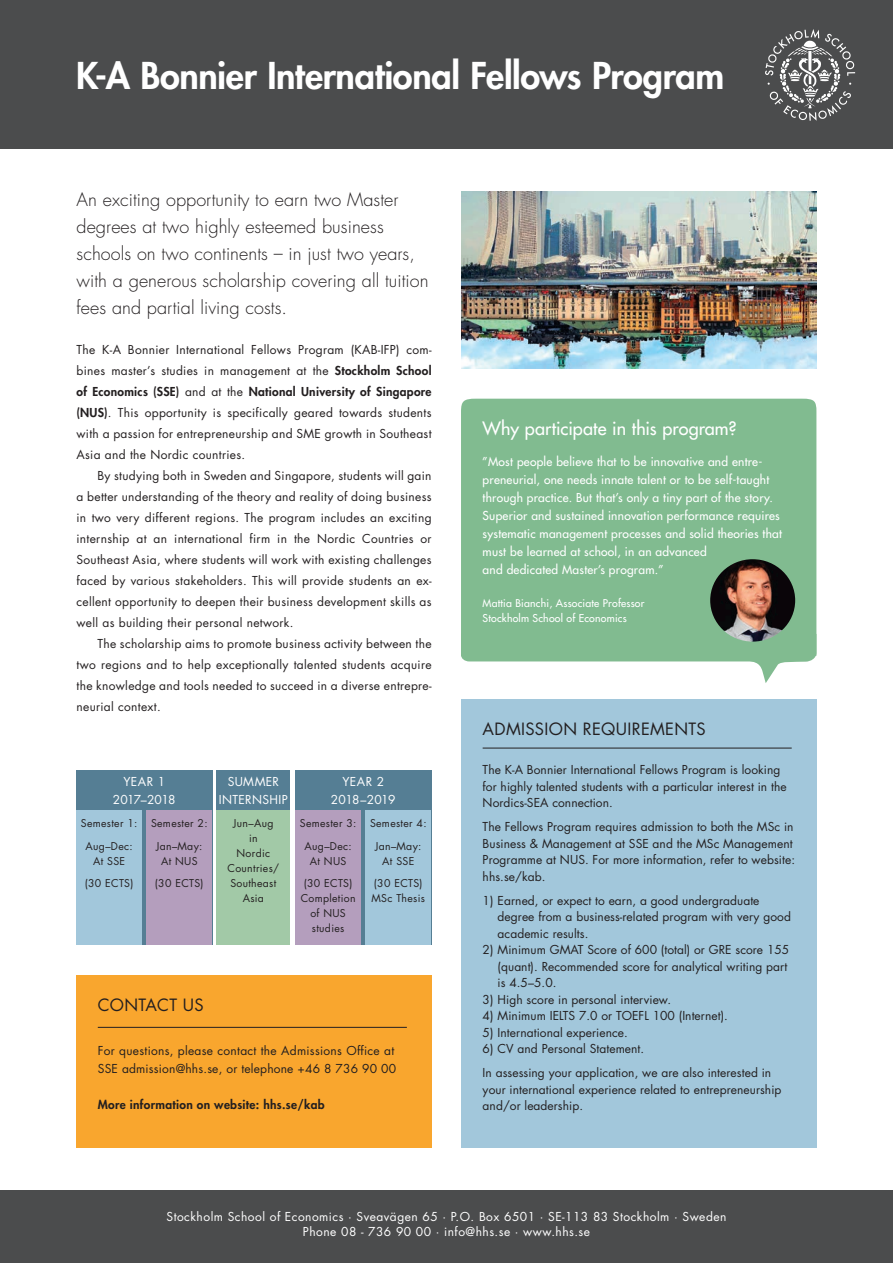
<style>
.page{position:relative;width:893px;height:1263px;background:#fff}
.page>*{position:absolute;margin:0;border:0;box-sizing:border-box;transform-origin:0 0}
.t1{font:800 36px "Futura Std";letter-spacing:-.01em;color:#fff}
.t2{font:300 18px/27px "Futura Std";letter-spacing:.005em;color:#231f20}
.t3{font:500 18px "Futura Std";color:#fff}
.t4{font:16.5px "Futura Std";letter-spacing:.02em;color:#231f20}
.t5{font:12px/21px "Futura Std";letter-spacing:.005em;color:#231f20}
.t6{font:500 12px/18px "Futura Std";letter-spacing:.02em;color:#fff}
.t7{font:12px/15px "Futura Std";letter-spacing:.04em;color:#fff;text-align:center}
.t8{font:12px/18px "Futura Std";letter-spacing:.025em;color:#231f20}
.t9{font:800 12px "Futura Std";letter-spacing:.025em;color:#231f20}
.t10{font:12px/18px "Futura Std";letter-spacing:.015em;color:#fff;text-align:center}
.t11{font:10.5px/22.5px "Futura Std";letter-spacing:.03em;color:#231f20;text-align:center}
.t12{font:500 10.5px/15px "Futura Std";letter-spacing:.02em;color:#fff}
.s1{font-weight:800}
</style>
<div class="page">
<div style="left:0;top:0;width:893px;height:149px;background:#4b4c4d"></div>
<div style="left:0;top:1191px;width:893px;height:72px;background:#4b4c4d"></div>
<svg style="left:765px;top:29px;width:90px;height:92px"></svg>
<div style="left:461px;top:699px;width:355px;height:449px;background:#a2c7db"></div>
<hr style="left:483px;top:748px;width:309px;height:1px;background:#231f20">
<img style="left:461px;top:191px;width:355px;height:178px">
<div style="left:461px;top:399px;width:355px;height:235px;background:#81bb90"></div>
<svg style="left:461px;top:634px;width:355px;height:49px"></svg>
<img style="left:710px;top:559px;width:85px;height:83px">
<div style="left:76px;top:770px;width:136px;height:175px;background:#557e94"></div>
<div style="left:216px;top:770px;width:74px;height:175px;background:#557e94"></div>
<div style="left:295px;top:770px;width:136px;height:175px;background:#557e94"></div>
<div style="left:76px;top:810px;width:66px;height:135px;background:#a2c7db"></div>
<div style="left:216px;top:810px;width:74px;height:135px;background:#a2c9a7"></div>
<div style="left:295px;top:810px;width:66px;height:135px;background:#b49ebd"></div>
<div style="left:146px;top:810px;width:66px;height:135px;background:#b49ebd"></div>
<div style="left:365px;top:810px;width:66px;height:135px;background:#a2c7db"></div>
<div style="left:77px;top:976px;width:355px;height:172px;background:#f9a62e"></div>
<hr style="left:98px;top:1027px;width:309px;height:1px;background:#231f20">
<h1 class="t1" style="left:76px;top:53px;width:650px">K-A Bonnier International Fellows Program</h1>
<h2 class="t2" style="left:77px;top:187px;width:354px">An exciting opportunity to earn two Master degrees at two highly esteemed business schools on two continents – in just two years, with a generous scholarship covering all tuition fees and partial living costs.</h2>
<p class="t5" style="left:77px;top:339px;width:357px;text-align:justify">The K-A Bonnier International Fellows Program (KAB-IFP) com&shy;bines master’s studies in management at the <span class="s1">Stockholm School of Economics (SSE)</span> and at the <span class="s1">National University of Singapore (NUS)</span>. This opportunity is specifically geared towards students with a passion for entrepreneurship and SME growth in Southeast Asia and the Nordic countries.</p>
<p class="t5" style="left:77px;top:465px;width:357px;text-align:justify;text-indent:21px">By studying both in Sweden and Singapore, students will gain a better understanding of the theory and reality of doing business in two very different regions. The program includes an exciting internship at an international firm in the Nordic Countries or Southeast Asia, where students will work with existing challenges faced by various stakeholders. This will provide students an ex&shy;cellent opportunity to deepen their business development skills as well as building their personal network.</p>
<p class="t5" style="left:77px;top:633px;width:357px;text-align:justify;text-indent:21px">The scholarship aims to promote business activity between the two regions and to help exceptionally talented students acquire the knowledge and tools needed to succeed in a diverse entrepre&shy;neurial context.</p>
<p class="t10" style="left:113px;top:772px;width:64px">YEAR 1<br>2017–2018</p>
<p class="t7" style="left:219px;top:772px;width:70px;line-height:18px">SUMMER<br>INTERNSHIP</p>
<p class="t10" style="left:331px;top:772px;width:66px">YEAR 2<br>2018–2019</p>
<p class="t11" style="left:81px;top:812px;width:58px">Semester 1:<br>Aug–Dec:</p>
<p class="t11" style="left:85px;top:850px;width:50px">At SSE (30 ECTS)</p>
<p class="t11" style="left:228px;top:816px;width:53px;line-height:15px">Jun–Aug<br>in<br>Nordic<br>Countries/<br>Southeast<br>Asia</p>
<p class="t11" style="left:300px;top:812px;width:58px">Semester 3:<br>Aug–Dec:</p>
<p class="t11" style="left:370px;top:812px;width:58px">Semester 4:<br>Jan–May:</p>
<p class="t11" style="left:374px;top:850px;width:50px">At SSE (30 ECTS)</p>
<p class="t11" style="left:372px;top:887px;width:55px">MSc Thesis</p>
<p class="t11" style="left:151px;top:812px;width:58px">Semester 2:<br>Jan–May:</p>
<p class="t11" style="left:155px;top:850px;width:50px">At NUS (30 ECTS)</p>
<p class="t11" style="left:304px;top:850px;width:50px">At NUS (30 ECTS)</p>
<p class="t11" style="left:301px;top:891px;width:56px;line-height:15px">Completion of NUS studies</p>
<h3 class="t4" style="left:98px;top:994px;width:107px">CONTACT US</h3>
<p class="t8" style="left:98px;top:1041px;width:300px">For questions, please contact the Admissions Office at<br>SSE admission@hhs.se, or telephone +46 8 736 90 00</p>
<p class="t9" style="left:98px;top:1097px;width:228px">More information on website: hhs.se/kab</p>
<h2 class="t3" style="left:483px;top:417px;width:255px">Why participate in this program?</h2>
<p class="t6" style="left:483px;top:453px;width:301px">”Most people believe that to be innovative and entre&shy;preneurial, one needs innate talent or to be self-taught through practice. But that’s only a tiny part of the story.<br>Superior and sustained innovation performance requires systematic management processes and solid theories that must be learned at school, in an advanced<br>and dedicated Master’s program.”</p>
<p class="t12" style="left:483px;top:596px;width:163px">Mattia Bianchi, Associate Professor<br>Stockholm School of Economics</p>
<h3 class="t4" style="left:483px;top:718px;width:225px">ADMISSION REQUIREMENTS</h3>
<p class="t5" style="left:483px;top:762px;width:306px;line-height:16.5px">The K-A Bonnier International Fellows Program is looking for highly talented students with a particular interest in the<br>Nordics-SEA connection.</p>
<p class="t5" style="left:483px;top:819px;width:314px;line-height:16.5px">The Fellows Program requires admission to both the MSc in Business &amp; Management at SSE and the MSc Management Programme at NUS. For more information, refer to website: hhs.se/kab.</p>
<p class="t5" style="left:498px;top:892px;width:295px;line-height:16.5px;text-indent:-15px">1) Earned, or expect to earn, a good undergraduate degree from a business-related program with very good academic results.</p>
<p class="t5" style="left:498px;top:942px;width:293px;line-height:16.5px;text-indent:-15px">2) Minimum GMAT Score of 600 (total) or GRE score 155 (quant). Recommended score for analytical writing part is 4.5–5.0.</p>
<p class="t5" style="left:483px;top:989px;width:190px">3) High score in personal interview.</p>
<p class="t5" style="left:483px;top:1005px;width:247px">4) Minimum IELTS 7.0 or TOEFL 100 (Internet).</p>
<p class="t5" style="left:483px;top:1022px;width:147px">5) International experience.</p>
<p class="t5" style="left:483px;top:1037px;width:290px;line-height:24px">6) CV and Personal Statement.<br>In assessing your application, we are also interested in</p>
<p class="t5" style="left:483px;top:1081px;width:300px;line-height:16.5px">your international experience related to entrepreneurship and/or leadership.</p>
<p class="t7" style="left:167px;top:1209px;width:561px">Stockholm School of Economics ∙ Sveavägen 65 ∙ P.O. Box 6501 ∙ SE-113 83 Stockholm ∙ Sweden<br>Phone 08 - 736 90 00 ∙ info@hhs.se ∙ www.hhs.se</p>
</div>
